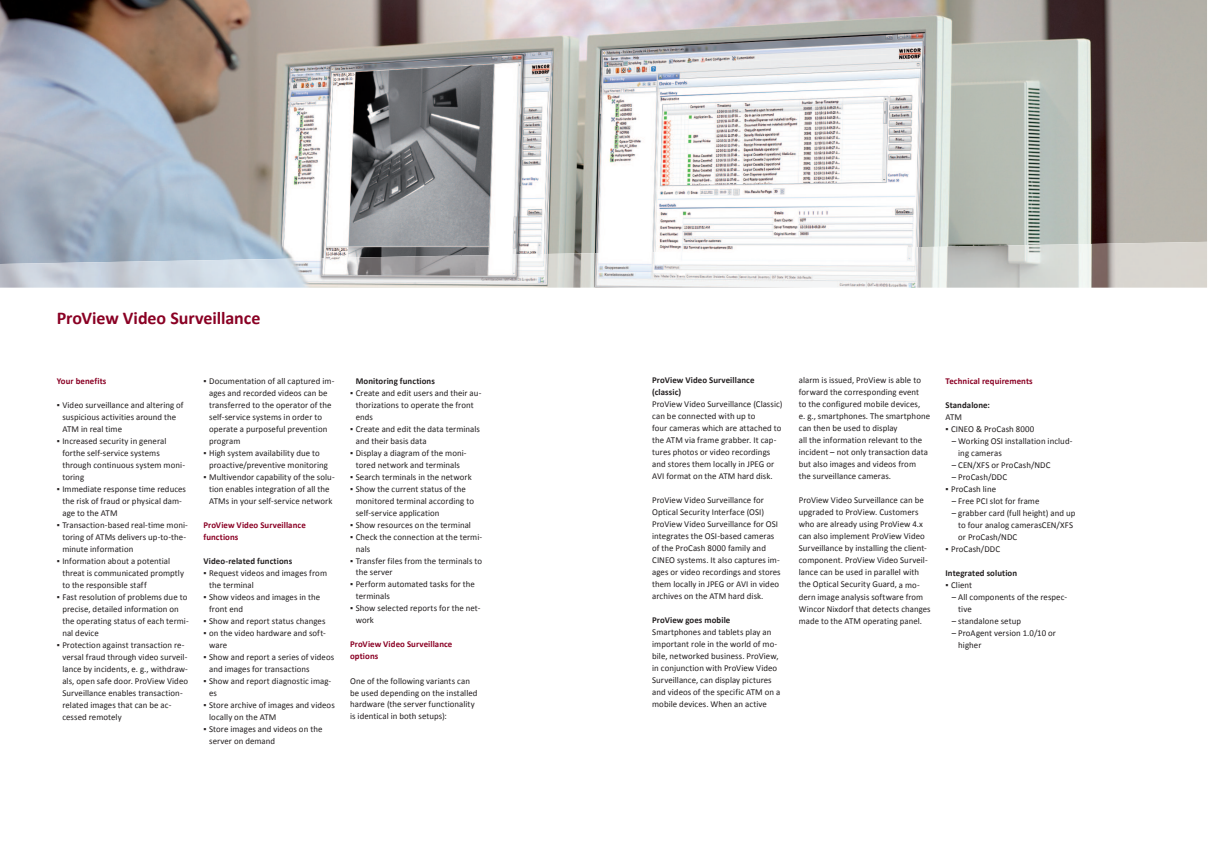
<style>
.page{position:relative;width:1208px;height:859px;background:#fff}
.page>*{position:absolute;margin:0;border:0;box-sizing:border-box;transform-origin:0 0}
.t1{font:700 18px "Calibri";letter-spacing:-.005em;color:#8a0124}
.t2{font:9px/12px "Calibri";letter-spacing:.005em;color:#231f20}
.t3{font:700 9px/12px "Calibri";letter-spacing:.01em;color:#231f20}
.t4{font:700 9px/12px "Calibri";letter-spacing:.01em;color:#8a0124}
</style>
<div class="page">
<img style="left:0;top:0;width:461px;height:242px">
<img style="left:461px;top:0;width:497px;height:242px">
<img style="left:958px;top:0;width:249px;height:242px">
<img style="left:0;top:242px;width:1207px;height:46px">
<h1 class="t1" style="left:57px;top:306px;width:205px">ProView Video Surveillance</h1>
<p class="t4" style="left:57px;top:375px;width:51px">Your benefits</p>
<p class="t2" style="left:62px;top:399px;width:123px;text-indent:-6px">▪ Video surveillance and altering of suspicious activities around the<br>ATM in real time</p>
<p class="t2" style="left:62px;top:435px;width:124px;text-indent:-6px">▪ Increased security in general forthe self-service systems through continuous system moni&shy;toring</p>
<p class="t2" style="left:62px;top:483px;width:125px;text-indent:-6px">▪ Immediate response time reduces the risk of fraud or physical dam&shy;age to the ATM</p>
<p class="t2" style="left:62px;top:519px;width:127px;text-indent:-6px">▪ Transaction-based real-time moni&shy;toring of ATMs delivers up-to-the&shy;minute information</p>
<p class="t2" style="left:62px;top:555px;width:123px;text-indent:-6px">▪ Information about a potential threat is communicated promptly to the responsible staff</p>
<p class="t2" style="left:62px;top:591px;width:128px;text-indent:-6px">▪ Fast resolution of problems due to precise, detailed information on the operating status of each termi&shy;nal device</p>
<p class="t2" style="left:62px;top:639px;width:127px;text-indent:-6px">▪ Protection against transaction re&shy;versal fraud through video surveil&shy;lance by incidents, e. g., withdraw&shy;als, open safe door. ProView Video<br>Surveillance enables transaction&shy;related images that can be ac&shy;cessed remotely</p>
<p class="t2" style="left:209px;top:375px;width:127px;text-indent:-6px">▪ Documentation of all captured im&shy;ages and recorded videos can be transferred to the operator of the self-service systems in order to operate a purposeful prevention program</p>
<p class="t2" style="left:209px;top:447px;width:120px;text-indent:-6px">▪ High system availability due to proactive/preventive monitoring</p>
<p class="t2" style="left:203px;top:471px;width:133px;text-align:center">▪ Multivendor capability of the solu&shy;tion enables integration of all the<br>ATMs in your self-service network</p>
<p class="t4" style="left:203px;top:519px;width:104px">ProView Video Surveillance functions</p>
<p class="t3" style="left:203px;top:555px;width:90px">Video-related functions</p>
<p class="t2" style="left:209px;top:567px;width:119px;text-indent:-6px">▪ Request videos and images from the terminal</p>
<p class="t2" style="left:209px;top:591px;width:113px;text-indent:-6px">▪ Show videos and images in the front end</p>
<p class="t2" style="left:203px;top:615px;width:124px">▪ Show and report status changes</p>
<p class="t2" style="left:209px;top:627px;width:118px;text-indent:-6px">▪ on the video hardware and soft&shy;ware</p>
<p class="t2" style="left:209px;top:651px;width:126px;text-indent:-6px">▪ Show and report a series of videos and images for transactions</p>
<p class="t2" style="left:209px;top:675px;width:124px;text-indent:-6px">▪ Show and report diagnostic imag&shy;es</p>
<p class="t2" style="left:209px;top:699px;width:127px;text-indent:-6px">▪ Store archive of images and videos locally on the ATM</p>
<p class="t2" style="left:209px;top:723px;width:115px;text-indent:-6px">▪ Store images and videos on the server on demand</p>
<p class="t3" style="left:356px;top:374px;width:81px">Monitoring functions</p>
<p class="t2" style="left:356px;top:387px;width:127px;text-indent:-6px">▪ Create and edit users and their au&shy;thorizations to operate the front ends</p>
<p class="t2" style="left:356px;top:423px;width:126px;text-indent:-6px">▪ Create and edit the data terminals and their basis data</p>
<p class="t2" style="left:350px;top:447px;width:118px;text-align:center">▪ Display a diagram of the moni&shy;tored network and terminals</p>
<p class="t2" style="left:350px;top:470px;width:123px">▪ Search terminals in the network</p>
<p class="t2" style="left:356px;top:482px;width:120px;text-indent:-6px">▪ Show the current status of the monitored terminal according to self-service application</p>
<p class="t2" style="left:350px;top:518px;width:122px">▪ Show resources on the terminal</p>
<p class="t2" style="left:356px;top:530px;width:128px;text-indent:-6px">▪ Check the connection at the termi&shy;nals</p>
<p class="t2" style="left:356px;top:554px;width:128px;text-indent:-6px">▪ Transfer files from the terminals to the server</p>
<p class="t2" style="left:356px;top:578px;width:121px;text-indent:-6px">▪ Perform automated tasks for the terminals</p>
<p class="t2" style="left:356px;top:602px;width:126px;text-indent:-6px">▪ Show selected reports for the net&shy;work</p>
<p class="t4" style="left:350px;top:638px;width:104px">ProView Video Surveillance options</p>
<p class="t2" style="left:350px;top:674px;width:129px">One of the following variants can be used depending on the installed hardware (the server functionality is identical in both setups):</p>
<p class="t3" style="left:652px;top:374px;width:104px">ProView Video Surveillance (classic)</p>
<p class="t2" style="left:652px;top:398px;width:132px">ProView Video Surveillance (Classic) can be connected with up to<br>four cameras which are attached to the ATM via frame grabber. It cap&shy;tures photos or video recordings and stores them locally in JPEG or<br>AVI format on the ATM hard disk.</p>
<p class="t2" style="left:652px;top:494px;width:130px">ProView Video Surveillance for Optical Security Interface (OSI)<br>ProView Video Surveillance for OSI integrates the OSI-based cameras of the ProCash 8000 family and CINEO systems. It also captures im&shy;ages or video recordings and stores them locally in JPEG or AVI in video archives on the ATM hard disk.</p>
<p class="t3" style="left:652px;top:614px;width:80px">ProView goes mobile</p>
<p class="t2" style="left:652px;top:626px;width:130px">Smartphones and tablets play an important role in the world of mo&shy;bile, networked business. ProView, in conjunction with ProView Video Surveillance, can display pictures and videos of the specific ATM on a mobile devices. When an active</p>
<p class="t2" style="left:799px;top:374px;width:133px">alarm is issued, ProView is able to forward the corresponding event<br>to the configured mobile devices,<br>e. g., smartphones. The smartphone can then be used to display<br>all the information relevant to the incident – not only transaction data but also images and videos from the surveillance cameras.</p>
<p class="t2" style="left:799px;top:494px;width:133px">ProView Video Surveillance can be upgraded to ProView. Customers who are already using ProView 4.x can also implement ProView Video Surveillance by installing the client&shy;component. ProView Video Surveil&shy;lance can be used in parallel with the Optical Security Guard, a mo&shy;dern image analysis software from Wincor Nixdorf that detects changes made to the ATM operating panel.</p>
<p class="t4" style="left:945px;top:375px;width:89px">Technical requirements</p>
<p class="t3" style="left:945px;top:399px;width:46px">Standalone:</p>
<p class="t2" style="left:945px;top:411px;width:18px">ATM</p>
<p class="t2" style="left:945px;top:423px;width:90px">▪ CINEO &amp; ProCash 8000</p>
<p class="t2" style="left:958px;top:435px;width:116px;text-indent:-7px">– Working OSI installation includ&shy;ing cameras</p>
<p class="t2" style="left:951px;top:459px;width:100px">– CEN/XFS or ProCash/NDC</p>
<p class="t2" style="left:951px;top:471px;width:57px">– ProCash/DDC</p>
<p class="t2" style="left:945px;top:483px;width:52px">▪ ProCash line</p>
<p class="t2" style="left:951px;top:495px;width:89px">– Free PCI slot for frame</p>
<p class="t2" style="left:958px;top:507px;width:119px;text-indent:-7px">– grabber card (full height) and up to four analog camerasCEN/XFS or ProCash/NDC</p>
<p class="t2" style="left:945px;top:543px;width:56px">▪ ProCash/DDC</p>
<p class="t3" style="left:945px;top:567px;width:73px">integrated solution</p>
<p class="t2" style="left:945px;top:579px;width:28px">▪ Client</p>
<p class="t2" style="left:958px;top:591px;width:111px;text-indent:-7px">– All components of the respec&shy;tive</p>
<p class="t2" style="left:951px;top:615px;width:71px">– standalone setup</p>
<p class="t2" style="left:958px;top:627px;width:99px;text-indent:-7px">– ProAgent version 1.0/10 or higher</p>
</div>
